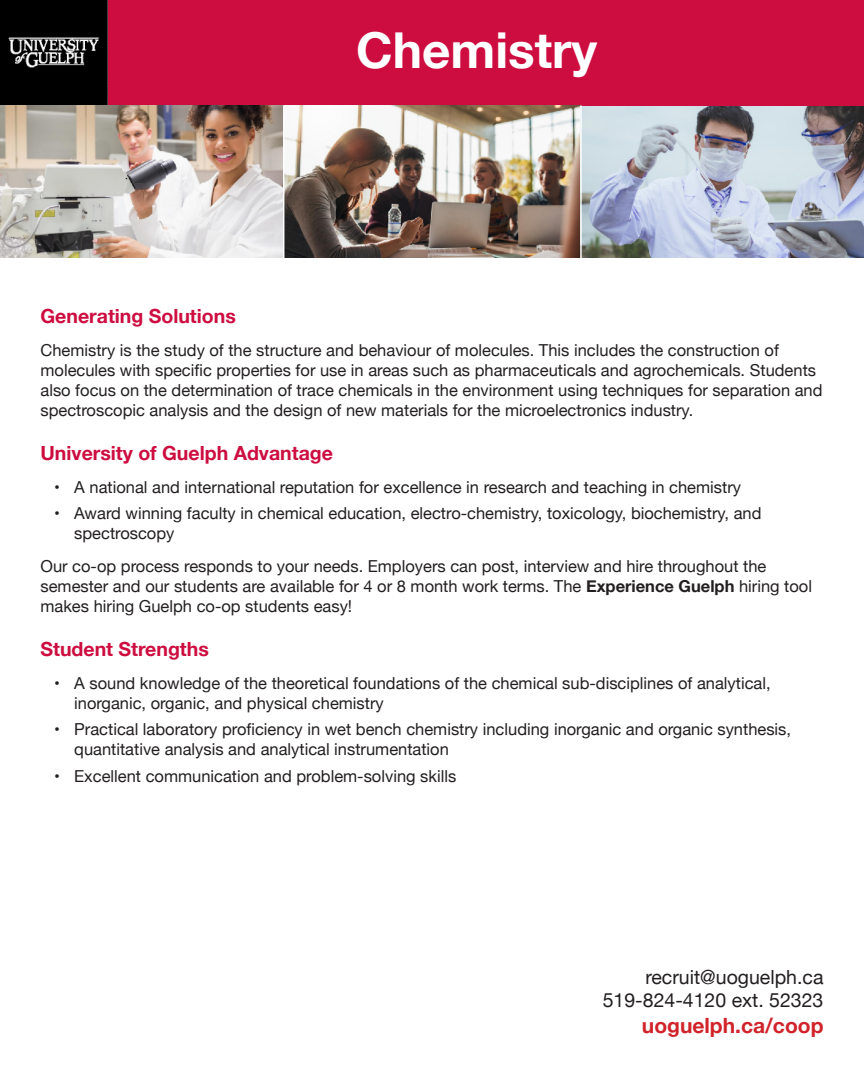
<style>
.page{position:relative;width:864px;height:1080px;background:#fff}
.page>*{position:absolute;margin:0;border:0;box-sizing:border-box;transform-origin:0 0}
.Program_name{font:700 49.5px "Helvetica Neue";color:#fff}
.Body_text{font:700 21px "Helvetica Neue";color:#d1232a}
.Subtitles{font:700 19.5px "Helvetica Neue";color:#cd0d40}
.Body_text-2{font:19.5px "Helvetica Neue";color:#231f20}
.Body_text-3{font:16.5px/19.8px "Helvetica Neue";color:#231f20}
.s1{font-weight:700}
</style>
<div class="page">
<div style="left:0;top:0;width:864px;height:106px;background:#cd0d40"></div>
<img style="left:0;top:0;width:108px;height:105px">
<img style="left:0;top:105px;width:580px;height:152px">
<img style="left:582px;top:107px;width:282px;height:150px">
<hr style="left:283px;top:105px;width:1px;height:162px;background:#fff">
<hr style="left:580px;top:105px;width:2px;height:162px;background:#fff">
<p class="Program_name" style="left:356px;top:11px;width:243px">Chemistry</p>
<p class="Subtitles" style="left:40px;top:301px;width:197px">Generating Solutions</p>
<p class="Body_text-3" style="left:40px;top:342px;width:784px">Chemistry is the study of the structure and behaviour of molecules. This includes the construction of molecules with specific properties for use in areas such as pharmaceuticals and agrochemicals. Students also focus on the determination of trace chemicals in the environment using techniques for separation and spectroscopic analysis and the design of new materials for the microelectronics industry.</p>
<p class="Subtitles" style="left:40px;top:437px;width:294px">University of Guelph Advantage</p>
<p class="Body_text-3" style="left:54px;top:478px;width:689px">• A national and international reputation for excellence in research and teaching in chemistry</p>
<p class="Body_text-3" style="left:74px;top:505px;width:689px;text-indent:-20px">• Award winning faculty in chemical education, electro-chemistry, toxicology, biochemistry, and spectroscopy</p>
<p class="Body_text-3" style="left:40px;top:558px;width:773px">Our co-op process responds to your needs. Employers can post, interview and hire throughout the semester and our students are available for 4 or 8 month work terms. The <span class="s1">Experience Guelph</span> hiring tool makes hiring Guelph co-op students easy!</p>
<p class="Subtitles" style="left:40px;top:633px;width:170px">Student Strengths</p>
<p class="Body_text-3" style="left:74px;top:674px;width:698px;text-indent:-20px">• A sound knowledge of the theoretical foundations of the chemical sub-disciplines of analytical, inorganic, organic, and physical chemistry</p>
<p class="Body_text-3" style="left:74px;top:721px;width:718px;text-indent:-20px">• Practical laboratory proficiency in wet bench chemistry including inorganic and organic synthesis, quantitative analysis and analytical instrumentation</p>
<p class="Body_text-3" style="left:54px;top:767px;width:404px">• Excellent communication and problem-solving skills</p>
<p class="Body_text-2" style="left:645px;top:963px;width:180px">recruit@uoguelph.ca</p>
<p class="Body_text-2" style="left:603px;top:986px;width:222px">519-824-4120 ext. 52323</p>
<p class="Body_text" style="left:642px;top:1009px;width:183px">uoguelph.ca/coop</p>
</div>
